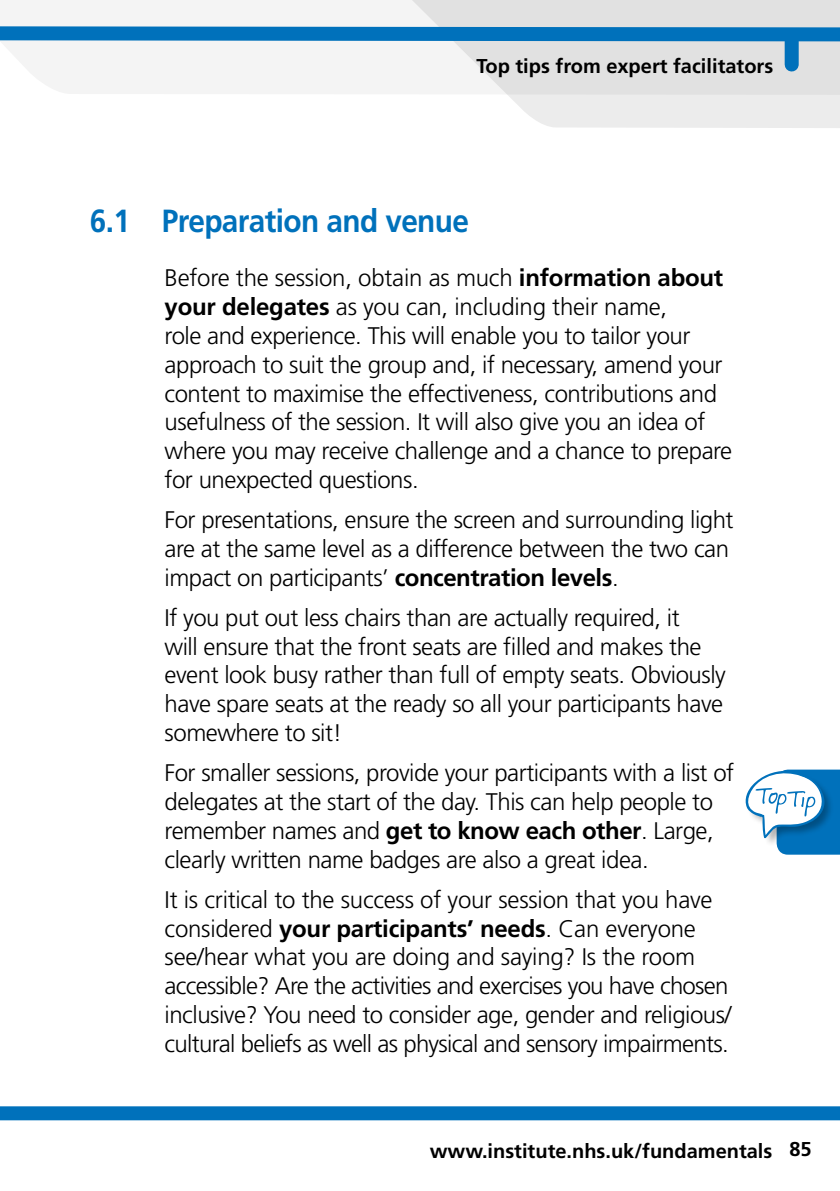
<style>
.page{position:relative;width:840px;height:1191px;background:#fff}
.page>*{position:absolute;margin:0;border:0;box-sizing:border-box;transform-origin:0 0}
.t1{font:700 32px "Frutiger";letter-spacing:-.02em;color:#0071bb;scale:.93 1}
.t2{font:300 24px/28.8px "Frutiger";letter-spacing:-.02em;color:#000}
.t3{font:700 20px "Frutiger";color:#000}
.s1{font-weight:700}
</style>
<div class="page">
<div style="left:0;top:1106px;width:839px;height:14px;background:#0071bb"></div>
<div style="left:0;top:0;width:393px;height:20px;background:#f4f4f4"></div>
<svg style="left:393px;top:0;width:446px;height:128px"></svg>
<svg style="left:0;top:20px;width:839px;height:89px"></svg>
<div style="left:784px;top:39px;width:14px;height:26px;background:#0071bb"></div>
<svg style="left:745px;top:769px;width:94px;height:85px"></svg>
<p class="t3" style="left:476px;top:54px;width:298px">Top tips from expert facilitators</p>
<h1 class="t1" style="left:90px;top:202px;width:409px">6.1 Preparation and venue</h1>
<p class="t2" style="left:164px;top:264px;width:569px">Before the session, obtain as much <span class="s1">information about your delegates</span> as you can, including their name,<br>role and experience. This will enable you to tailor your approach to suit the group and, if necessary, amend your content to maximise the effectiveness, contributions and usefulness of the session. It will also give you an idea of where you may receive challenge and a chance to prepare for unexpected questions.</p>
<p class="t2" style="left:164px;top:506px;width:570px">For presentations, ensure the screen and surrounding light are at the same level as a difference between the two can impact on participants’ <span class="s1">concentration levels</span>.</p>
<p class="t2" style="left:164px;top:603px;width:562px">If you put out less chairs than are actually required, it<br>will ensure that the front seats are filled and makes the event look busy rather than full of empty seats. Obviously have spare seats at the ready so all your participants have somewhere to sit!</p>
<p class="t2" style="left:164px;top:759px;width:570px">For smaller sessions, provide your participants with a list of delegates at the start of the day. This can help people to remember names and <span class="s1">get to know each other</span>. Large, clearly written name badges are also a great idea.</p>
<p class="t2" style="left:164px;top:885px;width:568px">It is critical to the success of your session that you have considered <span class="s1">your participants’ needs</span>. Can everyone see/hear what you are doing and saying? Is the room accessible? Are the activities and exercises you have chosen inclusive? You need to consider age, gender and religious/ cultural beliefs as well as physical and sensory impairments.</p>
<p class="t3" style="left:429px;top:1138px;width:383px">www.institute.nhs.uk/fundamentals 85</p>
</div>
